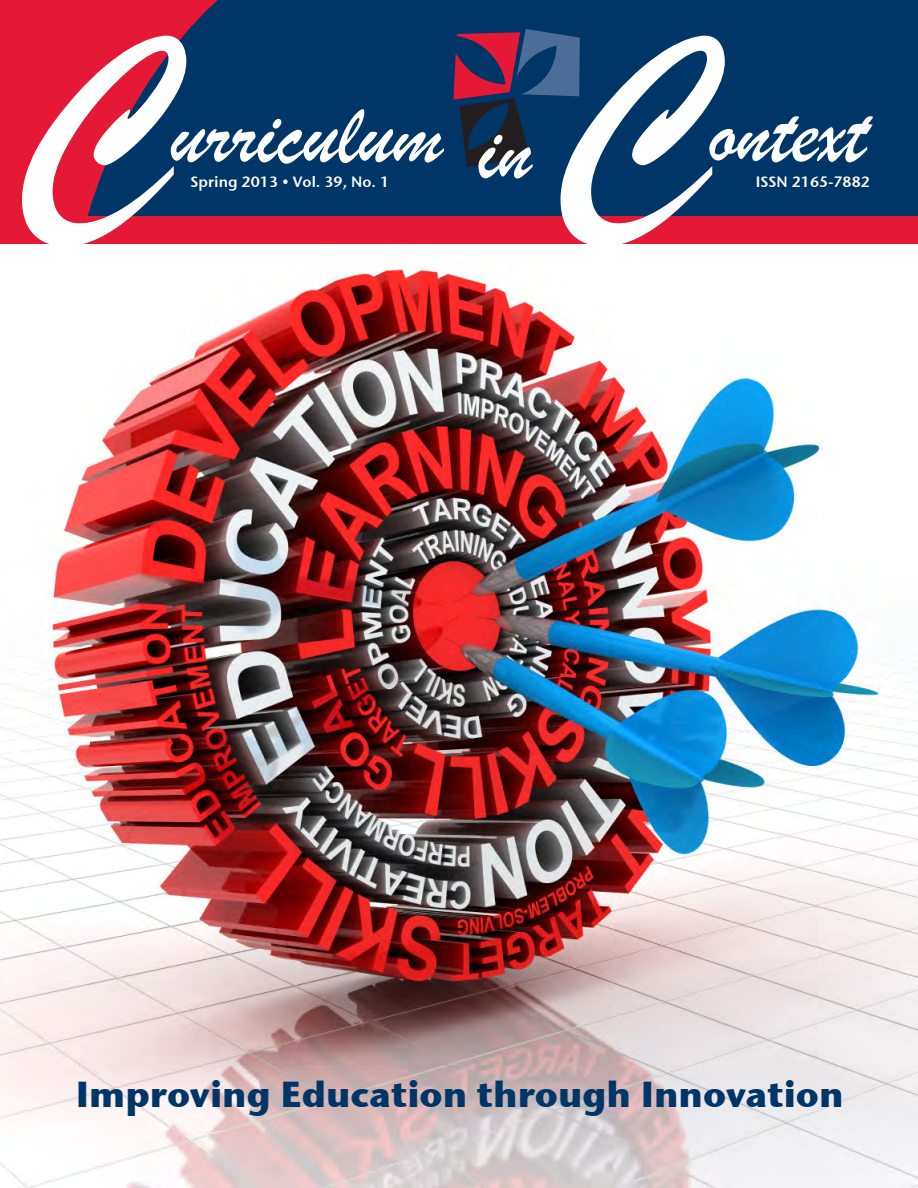
<style>
.page{position:relative;width:918px;height:1188px;background:#fff}
.page>*{position:absolute;margin:0;border:0;box-sizing:border-box;transform-origin:0 0}
.t1{font:262.5px "Brush Script";color:#fff}
.t2{font:90px "Brush Script";letter-spacing:-.005em;color:#fff}
.t3{font:36px "Stone Sans ITCTT Bold";color:#003667}
.t4{font:15px "Stone Sans Sem ITCTT Semi";color:#fff}
</style>
<div class="page">
<img style="left:0;top:268px;width:918px;height:920px">
<div style="left:0;top:215px;width:918px;height:29px;background:#e51836"></div>
<div style="left:0;top:0;width:918px;height:216px;background:#e51836"></div>
<div style="left:87px;top:0;width:831px;height:216px;background:#003667"></div>
<svg style="left:453px;top:29px;width:127px;height:138px;background:#30365c"></svg>
<p class="t1" style="left:12px;top:-34px;width:160px">C</p>
<p class="t2" style="left:171px;top:79px;width:274px">urriculum</p>
<p class="t4" style="left:190px;top:169px;width:200px">Spring 2013 • Vol. 39, No. 1</p>
<p class="t2" style="left:478px;top:95px;width:55px">in</p>
<p class="t1" style="left:550px;top:-34px;width:160px">C</p>
<p class="t2" style="left:709px;top:78px;width:159px">ontext</p>
<p class="t4" style="left:756px;top:169px;width:116px">ISSN 2165-7882</p>
<p class="t3" style="left:76px;top:1071px;width:769px">Improving Education through Innovation</p>
</div>
